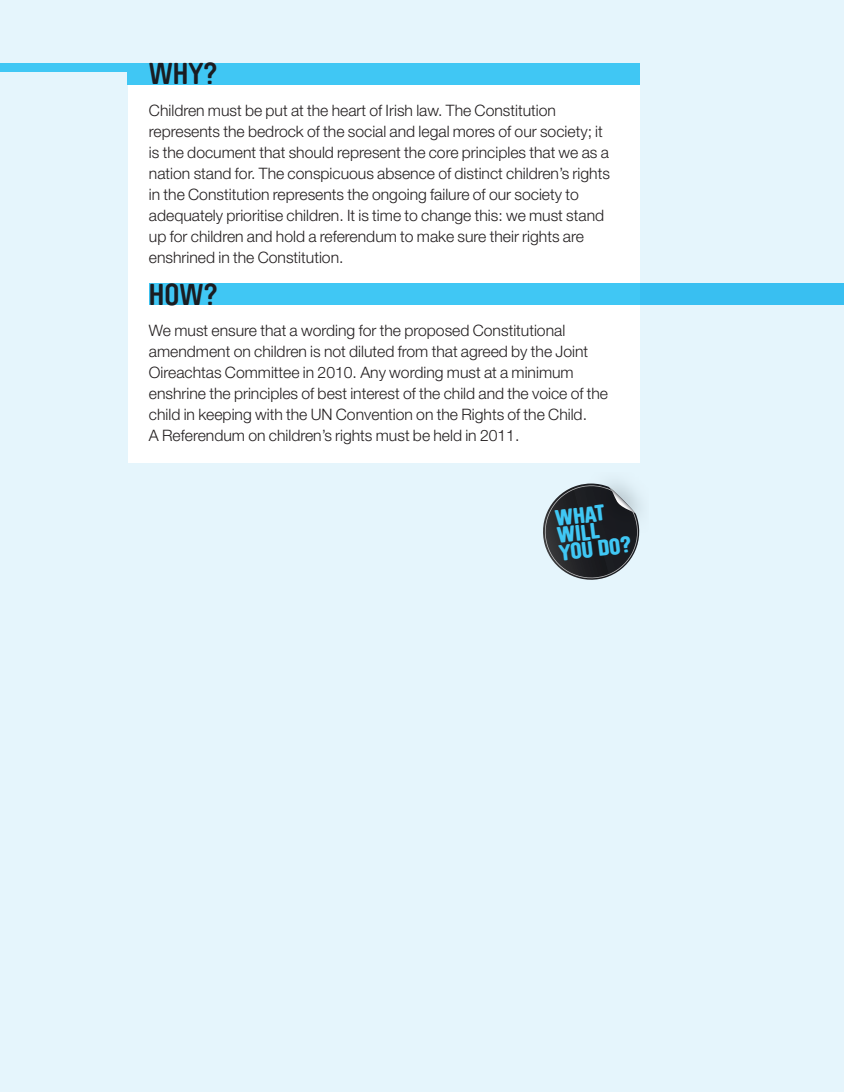
<style>
.page{position:relative;width:844px;height:1092px;background:#fff}
.page>*{position:absolute;margin:0;border:0;box-sizing:border-box;transform-origin:0 0}
.t1{font:700 29.75px "Brauer Neue";color:#1a1c21}
.t2{font:900 22.22px/17.5px "Brauer Neue";color:#40c7f4}
.t3{font:300 15.75px/21px "Helvetica Neue";color:#231f20}
</style>
<div class="page">
<div style="left:0;top:0;width:843px;height:1091px;background:#e5f5fc"></div>
<div style="left:128px;top:63px;width:511px;height:399px;background:#fff"></div>
<div style="left:127px;top:63px;width:512px;height:21px;background:#40c7f4"></div>
<div style="left:149px;top:284px;width:694px;height:20px;background:#40c7f4"></div>
<div style="left:0;top:63px;width:633px;height:8px;background:#40c7f4"></div>
<svg style="left:543px;top:483px;width:98px;height:97px"></svg>
<h1 class="t1" style="left:149px;top:57px;width:70px">WHY?</h1>
<p class="t3" style="left:149px;top:99px;width:462px">Children must be put at the heart of Irish law. The Constitution represents the bedrock of the social and legal mores of our society; it is the document that should represent the core principles that we as a nation stand for. The conspicuous absence of distinct children’s rights in the Constitution represents the ongoing failure of our society to adequately prioritise children. It is time to change this: we must stand up for children and hold a referendum to make sure their rights are enshrined in the Constitution.</p>
<h1 class="t1" style="left:149px;top:277px;width:70px">How?</h1>
<p class="t3" style="left:149px;top:320px;width:460px">We must ensure that a wording for the proposed Constitutional amendment on children is not diluted from that agreed by the Joint Oireachtas Committee in 2010. Any wording must at a minimum enshrine the principles of best interest of the child and the voice of the child in keeping with the UN Convention on the Rights of the Child.<br>A Referendum on children’s rights must be held in 2011.</p>
<h2 class="t2" style="left:554px;top:510px;width:74px;rotate:-7deg">WHAT<br>WILL<br>YOU DO?</h2>
</div>
